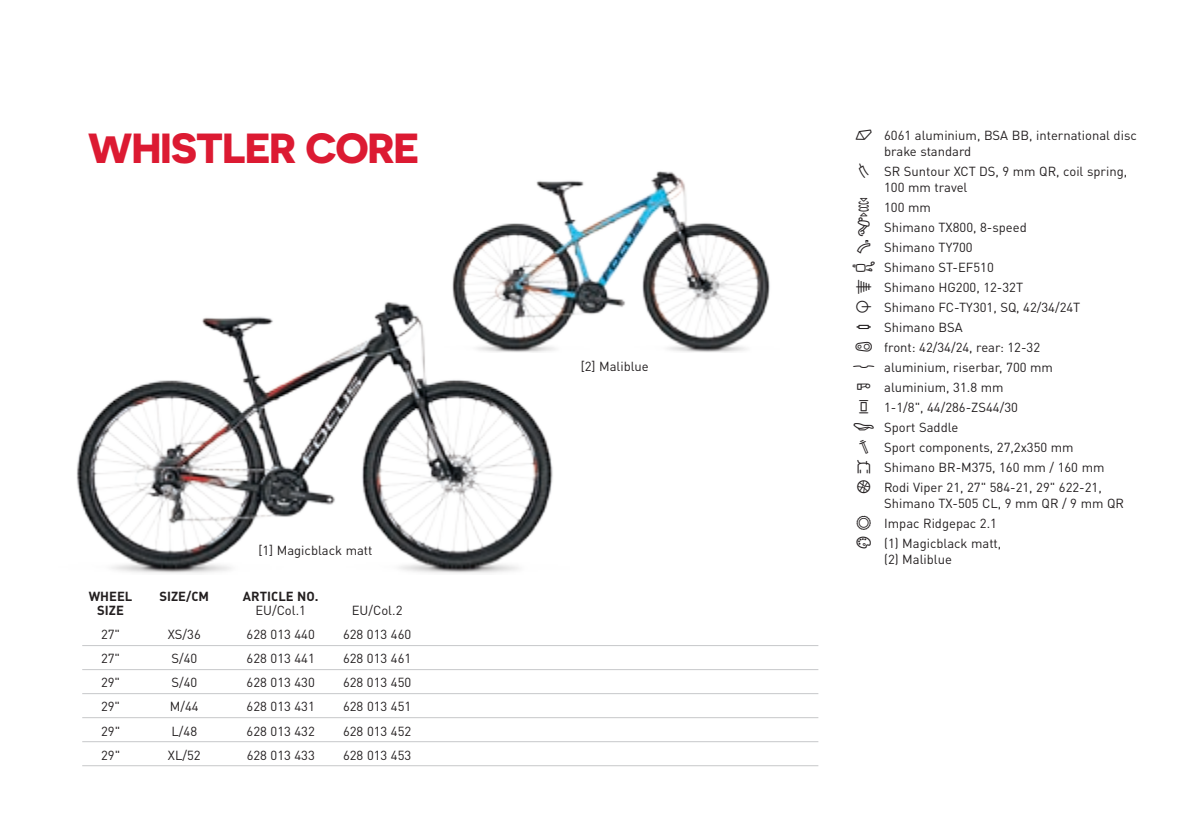
<style>
.page{position:relative;width:1191px;height:840px;background:#fff}
.page>*{position:absolute;margin:0;border:0;box-sizing:border-box;transform-origin:0 0}
.t1{font:700 42px "Novecentosanswide";letter-spacing:-.03em;color:#dc1a32}
.t2{font:13px/16px "DINOT";color:#231f20}
.t3{font:700 13px "DIN";color:#231f20}
.t4{font:700 13px "DINOT";color:#231f20}
.s1{font-family:"Bike Icons 2017";font-size:16px}
</style>
<div class="page">
<img style="left:76px;top:302px;width:477px;height:271px">
<img style="left:424px;top:171px;width:346px;height:181px">
<hr style="left:82px;top:644px;width:736px;height:1px;background:#c7c8ca">
<hr style="left:82px;top:668px;width:736px;height:1px;background:#c7c8ca">
<hr style="left:82px;top:692px;width:736px;height:1px;background:#c7c8ca">
<hr style="left:82px;top:716px;width:736px;height:1px;background:#c7c8ca">
<hr style="left:82px;top:740px;width:736px;height:1px;background:#c7c8ca">
<hr style="left:82px;top:764px;width:736px;height:1px;background:#c7c8ca">
<h1 class="t1" style="left:88px;top:122px;width:333px">WHISTLER CORE</h1>
<p class="t2" style="left:258px;top:541px;width:115px">[1] Magicblack matt</p>
<p class="t3" style="left:89px;top:588px;width:45px">WHEEL</p>
<p class="t3" style="left:159px;top:588px;width:51px">SIZE/CM</p>
<p class="t3" style="left:243px;top:588px;width:77px">ARTICLE NO.</p>
<p class="t4" style="left:97px;top:600px;width:29px">SIZE</p>
<p class="t2" style="left:255px;top:601px;width:52px">EU/Col.1</p>
<p class="t2" style="left:352px;top:601px;width:52px">EU/Col.2</p>
<p class="t2" style="left:101px;top:625px;width:21px">27"</p>
<p class="t2" style="left:168px;top:625px;width:34px">XS/36</p>
<p class="t2" style="left:247px;top:625px;width:70px">628 013 440</p>
<p class="t2" style="left:343px;top:625px;width:70px">628 013 460</p>
<p class="t2" style="left:101px;top:649px;width:21px">27"</p>
<p class="t2" style="left:171px;top:649px;width:27px">S/40</p>
<p class="t2" style="left:247px;top:649px;width:70px">628 013 441</p>
<p class="t2" style="left:343px;top:649px;width:70px">628 013 461</p>
<p class="t2" style="left:101px;top:673px;width:21px">29"</p>
<p class="t2" style="left:171px;top:673px;width:27px">S/40</p>
<p class="t2" style="left:247px;top:673px;width:70px">628 013 430</p>
<p class="t2" style="left:343px;top:673px;width:70px">628 013 450</p>
<p class="t2" style="left:101px;top:697px;width:21px">29"</p>
<p class="t2" style="left:170px;top:697px;width:30px">M/44</p>
<p class="t2" style="left:247px;top:697px;width:70px">628 013 431</p>
<p class="t2" style="left:343px;top:697px;width:70px">628 013 451</p>
<p class="t2" style="left:101px;top:721px;width:21px">29"</p>
<p class="t2" style="left:171px;top:721px;width:27px">L/48</p>
<p class="t2" style="left:247px;top:721px;width:70px">628 013 432</p>
<p class="t2" style="left:343px;top:721px;width:70px">628 013 452</p>
<p class="t2" style="left:101px;top:745px;width:21px">29"</p>
<p class="t2" style="left:168px;top:745px;width:34px">XL/52</p>
<p class="t2" style="left:247px;top:745px;width:70px">628 013 433</p>
<p class="t2" style="left:343px;top:745px;width:70px">628 013 453</p>
<p class="t2" style="left:581px;top:357px;width:70px">[2] Maliblue</p>
<p class="t2" style="left:884px;top:126px;width:254px;text-indent:-28px"><span class="s1">Q</span> 6061 aluminium, BSA BB, international disc brake standard</p>
<p class="t2" style="left:884px;top:162px;width:244px;text-indent:-28px"><span class="s1">H</span> SR Suntour XCT DS, 9 mm QR, coil spring,<br>100 mm travel</p>
<p class="t2" style="left:855px;top:198px;width:77px"><span class="s1">,</span> 100 mm</p>
<p class="t2" style="left:855px;top:218px;width:172px"><span class="s1">W</span> Shimano TX800, 8-speed</p>
<p class="t2" style="left:884px;top:238px;width:90px">Shimano TY700</p>
<p class="t2" style="left:855px;top:258px;width:139px"><span class="s1">V</span> Shimano ST-EF510</p>
<p class="t2" style="left:884px;top:278px;width:140px">Shimano HG200, 12-32T</p>
<p class="t2" style="left:855px;top:298px;width:226px"><span class="s1">L</span> Shimano FC-TY301, SQ, 42/34/24T</p>
<p class="t2" style="left:855px;top:318px;width:108px"><span class="s1">1</span> Shimano BSA</p>
<p class="t2" style="left:855px;top:338px;width:186px"><span class="s1">Z</span> front: 42/34/24, rear: 12-32</p>
<p class="t2" style="left:855px;top:358px;width:199px"><span class="s1">N</span> aluminium, riserbar, 700 mm</p>
<p class="t2" style="left:884px;top:378px;width:121px">aluminium, 31.8 mm</p>
<p class="t2" style="left:855px;top:398px;width:164px"><span class="s1">Y</span> 1-1/8", 44/286-ZS44/30</p>
<p class="t2" style="left:855px;top:418px;width:104px"><span class="s1">T</span> Sport Saddle</p>
<p class="t2" style="left:855px;top:438px;width:219px"><span class="s1">U</span> Sport components, 27,2x350 mm</p>
<p class="t2" style="left:855px;top:457px;width:250px"><span class="s1">A</span> Shimano BR-M375, 160 mm / 160 mm</p>
<p class="t2" style="left:855px;top:477px;width:247px"><span class="s1">M</span> Rodi Viper 21, 27" 584-21, 29" 622-21,</p>
<p class="t2" style="left:855px;top:491px;width:270px;line-height:20px;text-indent:28px">Shimano TX-505 CL, 9 mm QR / 9 mm QR<br><span class="s1">R</span> Impac Ridgepac 2.1<br><span class="s1">0</span> (1) Magicblack matt,</p>
<p class="t2" style="left:884px;top:549px;width:69px">(2) Maliblue</p>
</div>
